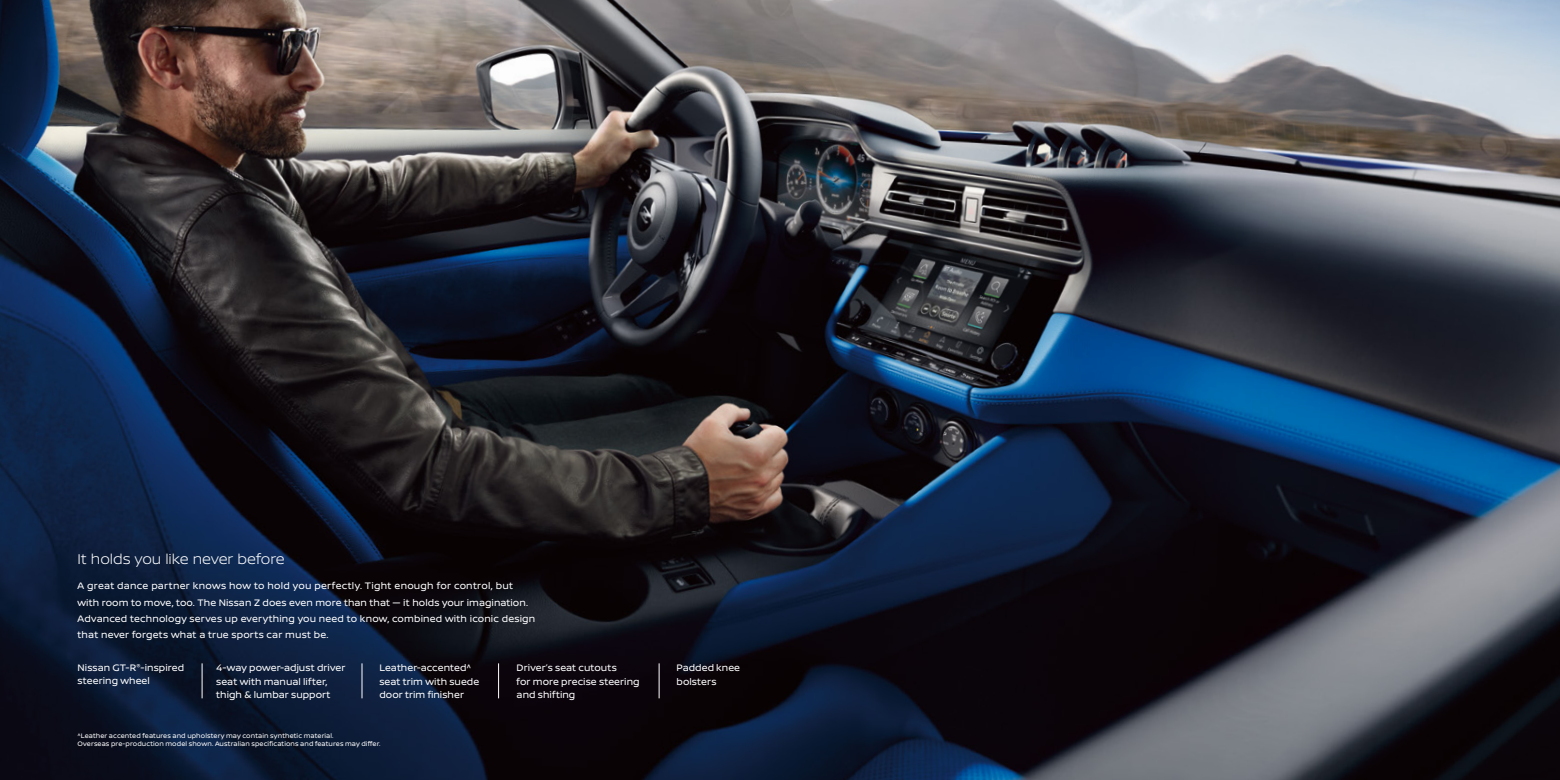
<style>
.page{position:relative;width:1560px;height:780px;background:#fff}
.page>*{position:absolute;margin:0;border:0;box-sizing:border-box;transform-origin:0 0}
.t1{font:300 15px "Nissan Brand";color:#fff}
.t2{font:10px/13.8px "Nissan Brand";letter-spacing:.01em;color:#fff}
.t3{font:6.88px/8.1px "Nissan Brand";letter-spacing:.015em;color:#fff}
</style>
<div class="page">
<img style="left:0;top:0;width:1559px;height:780px">
<hr style="left:202px;top:663px;width:1px;height:35px;background:#fff">
<hr style="left:361px;top:663px;width:1px;height:35px;background:#fff">
<hr style="left:498px;top:663px;width:1px;height:35px;background:#fff">
<hr style="left:658px;top:663px;width:1px;height:35px;background:#fff">
<h1 class="t1" style="left:78px;top:548px;width:209px">It holds you like never before</h1>
<p class="t2" style="left:78px;top:577px;width:459px;line-height:16.2px">A great dance partner knows how to hold you perfectly. Tight enough for control, but with room to move, too. The Nissan Z does even more than that — it holds your imagination.<br>Advanced technology serves up everything you need to know, combined with iconic design that never forgets what a true sports car must be.</p>
<p class="t2" style="left:78px;top:660px;width:108px">Nissan GT-R<sup>®</sup>-inspired steering wheel</p>
<p class="t2" style="left:379px;top:660px;width:101px">Leather-accented^ seat trim with suede door trim finisher</p>
<p class="t2" style="left:216px;top:660px;width:131px">4-way power-adjust driver seat with manual lifter, thigh &amp; lumbar support</p>
<p class="t2" style="left:516px;top:660px;width:124px">Driver’s seat cutouts<br>for more precise steering and shifting</p>
<p class="t2" style="left:676px;top:660px;width:65px">Padded knee bolsters</p>
<p class="t3" style="left:78px;top:731px;width:304px">^Leather accented features and upholstery may contain synthetic material.<br>Overseas pre-production model shown. Australian specifications and features may differ.</p>
</div>
